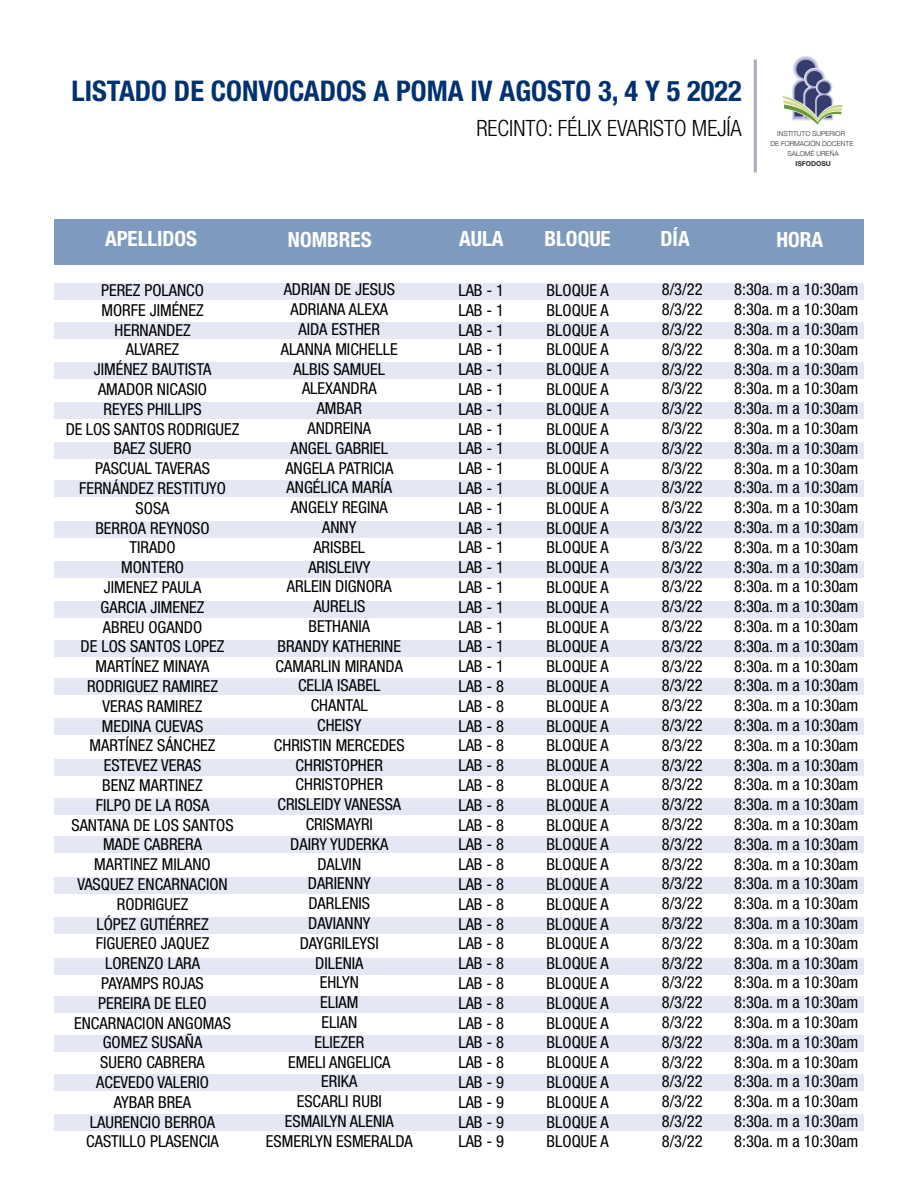
<style>
.page{position:relative;width:918px;height:1188px;background:#fff}
.page>*{position:absolute;margin:0;border:0;box-sizing:border-box;transform-origin:0 0}
.t1{font:700 condensed 28.5px "Helvetica Neue LT Std";color:#003171}
.t2{font:300 condensed 22.5px "Helvetica Neue LT Std";color:#000}
.t3{font:700 condensed 21px "Helvetica Neue LT Std";color:#fff}
.t4{font:condensed 16.5px/19.8px "Helvetica Neue LT Std";color:#000;text-align:justify}
.t5{font:300 6.75px/9.9px "Helvetica Neue";color:#292929;text-align:center}
.t6{font:700 6.75px "Helvetica Neue";color:#292929}
</style>
<div class="page">
<hr style="left:754px;top:60px;width:3px;height:112px;background:#aaacbc">
<div style="left:54px;top:284px;width:810px;height:16px;background:#e5e8f4"></div>
<div style="left:54px;top:640px;width:810px;height:16px;background:#e5e8f4"></div>
<div style="left:54px;top:442px;width:810px;height:17px;background:#e5e8f4"></div>
<div style="left:54px;top:798px;width:810px;height:17px;background:#e5e8f4"></div>
<div style="left:54px;top:1036px;width:810px;height:16px;background:#e5e8f4"></div>
<div style="left:54px;top:322px;width:810px;height:16px;background:#e5e8f4"></div>
<div style="left:54px;top:678px;width:810px;height:17px;background:#e5e8f4"></div>
<div style="left:54px;top:480px;width:810px;height:17px;background:#e5e8f4"></div>
<div style="left:54px;top:837px;width:810px;height:16px;background:#e5e8f4"></div>
<div style="left:54px;top:1074px;width:810px;height:16px;background:#e5e8f4"></div>
<div style="left:54px;top:362px;width:810px;height:17px;background:#e5e8f4"></div>
<div style="left:54px;top:719px;width:810px;height:16px;background:#e5e8f4"></div>
<div style="left:54px;top:521px;width:810px;height:16px;background:#e5e8f4"></div>
<div style="left:54px;top:877px;width:810px;height:17px;background:#e5e8f4"></div>
<div style="left:54px;top:1114px;width:810px;height:17px;background:#e5e8f4"></div>
<div style="left:54px;top:403px;width:810px;height:16px;background:#e5e8f4"></div>
<div style="left:54px;top:759px;width:810px;height:17px;background:#e5e8f4"></div>
<div style="left:54px;top:996px;width:810px;height:17px;background:#e5e8f4"></div>
<div style="left:54px;top:561px;width:810px;height:17px;background:#e5e8f4"></div>
<div style="left:54px;top:918px;width:810px;height:16px;background:#e5e8f4"></div>
<div style="left:54px;top:602px;width:810px;height:16px;background:#e5e8f4"></div>
<div style="left:54px;top:958px;width:810px;height:16px;background:#e5e8f4"></div>
<svg style="left:783px;top:56px;width:60px;height:69px"></svg>
<div style="left:54px;top:219px;width:810px;height:45px;background:#7e9abf"></div>
<h1 class="t1" style="left:72px;top:74px;width:672px">LISTADO DE CONVOCADOS A POMA IV AGOSTO 3, 4 Y 5 2022</h1>
<h2 class="t2" style="left:476px;top:115px;width:267px">RECINTO: FÉLIX EVARISTO MEJÍA</h2>
<p class="t5" style="left:770px;top:128px;width:84px">INSTITUTO SUPERIOR<br>DE FORMACIÓN DOCENTE<br>SALOMÉ UREÑA</p>
<p class="t6" style="left:795px;top:158px;width:37px">ISFODOSU</p>
<p class="t3" style="left:105px;top:226px;width:94px">APELLIDOS</p>
<p class="t3" style="left:288px;top:226px;width:85px">NOMBRES</p>
<p class="t3" style="left:459px;top:226px;width:46px">AULA</p>
<p class="t3" style="left:545px;top:226px;width:68px">BLOQUE</p>
<p class="t3" style="left:661px;top:226px;width:31px">DÍA</p>
<p class="t3" style="left:776px;top:226px;width:48px">HORA</p>
<p class="t4" style="left:66px;top:280px;width:175px;text-align:center">PEREZ POLANCO<br>MORFE JIMÉNEZ<br>HERNANDEZ<br>ALVAREZ<br>JIMÉNEZ BAUTISTA<br>AMADOR NICASIO<br>REYES PHILLIPS<br>DE LOS SANTOS RODRIGUEZ<br>BAEZ SUERO<br>PASCUAL TAVERAS<br>FERNÁNDEZ RESTITUYO<br>SOSA<br>BERROA REYNOSO<br>TIRADO<br>MONTERO<br>JIMENEZ PAULA<br>GARCIA JIMENEZ<br>ABREU OGANDO<br>DE LOS SANTOS LOPEZ<br>MARTÍNEZ MINAYA<br>RODRIGUEZ RAMIREZ<br>VERAS RAMIREZ<br>MEDINA CUEVAS<br>MARTÍNEZ SÁNCHEZ<br>ESTEVEZ VERAS<br>BENZ MARTINEZ<br>FILPO DE LA ROSA<br>SANTANA DE LOS SANTOS<br>MADE CABRERA<br>MARTINEZ MILANO<br>VASQUEZ ENCARNACION<br>RODRIGUEZ<br>LÓPEZ GUTIÉRREZ<br>FIGUEREO JAQUEZ<br>LORENZO LARA<br>PAYAMPS ROJAS<br>PEREIRA DE ELEO<br>ENCARNACION ANGOMAS<br>GOMEZ SUSAÑA<br>SUERO CABRERA<br>ACEVEDO VALERIO<br>AYBAR BREA<br>LAURENCIO BERROA<br>CASTILLO PLASENCIA</p>
<p class="t4" style="left:266px;top:280px;width:148px;text-align:center">ADRIAN DE JESUS<br>ADRIANA ALEXA<br>AIDA ESTHER<br>ALANNA MICHELLE<br>ALBIS SAMUEL<br>ALEXANDRA<br>AMBAR<br>ANDREINA<br>ANGEL GABRIEL<br>ANGELA PATRICIA<br>ANGÉLICA MARÍA<br>ANGELY REGINA<br>ANNY<br>ARISBEL<br>ARISLEIVY<br>ARLEIN DIGNORA<br>AURELIS<br>BETHANIA<br>BRANDY KATHERINE<br>CAMARLIN MIRANDA<br>CELIA ISABEL<br>CHANTAL<br>CHEISY<br>CHRISTIN MERCEDES<br>CHRISTOPHER<br>CHRISTOPHER<br>CRISLEIDY VANESSA<br>CRISMAYRI<br>DAIRY YUDERKA<br>DALVIN<br>DARIENNY<br>DARLENIS<br>DAVIANNY<br>DAYGRILEYSI<br>DILENIA<br>EHLYN<br>ELIAM<br>ELIAN<br>ELIEZER<br>EMELI ANGELICA<br>ERIKA<br>ESCARLI RUBI<br>ESMAILYN ALENIA<br>ESMERLYN ESMERALDA</p>
<p class="t4" style="left:458px;top:280px;width:47px">LAB - 1<br>LAB - 1<br>LAB - 1<br>LAB - 1<br>LAB - 1<br>LAB - 1<br>LAB - 1<br>LAB - 1<br>LAB - 1<br>LAB - 1<br>LAB - 1<br>LAB - 1<br>LAB - 1<br>LAB - 1<br>LAB - 1<br>LAB - 1<br>LAB - 1<br>LAB - 1<br>LAB - 1<br>LAB - 1<br>LAB - 8<br>LAB - 8<br>LAB - 8<br>LAB - 8<br>LAB - 8<br>LAB - 8<br>LAB - 8<br>LAB - 8<br>LAB - 8<br>LAB - 8<br>LAB - 8<br>LAB - 8<br>LAB - 8<br>LAB - 8<br>LAB - 8<br>LAB - 8<br>LAB - 8<br>LAB - 8<br>LAB - 8<br>LAB - 8<br>LAB - 9<br>LAB - 9<br>LAB - 9<br>LAB - 9</p>
<p class="t4" style="left:547px;top:280px;width:64px">BLOQUE A BLOQUE A BLOQUE A BLOQUE A BLOQUE A BLOQUE A BLOQUE A BLOQUE A BLOQUE A BLOQUE A BLOQUE A BLOQUE A BLOQUE A BLOQUE A BLOQUE A BLOQUE A BLOQUE A BLOQUE A BLOQUE A BLOQUE A BLOQUE A BLOQUE A BLOQUE A BLOQUE A BLOQUE A BLOQUE A BLOQUE A BLOQUE A BLOQUE A BLOQUE A BLOQUE A BLOQUE A BLOQUE A BLOQUE A BLOQUE A BLOQUE A BLOQUE A BLOQUE A BLOQUE A BLOQUE A BLOQUE A BLOQUE A BLOQUE A BLOQUE A</p>
<p class="t4" style="left:662px;top:280px;width:42px">8/3/22<br>8/3/22<br>8/3/22<br>8/3/22<br>8/3/22<br>8/3/22<br>8/3/22<br>8/3/22<br>8/3/22<br>8/3/22<br>8/3/22<br>8/3/22<br>8/3/22<br>8/3/22<br>8/3/22<br>8/3/22<br>8/3/22<br>8/3/22<br>8/3/22<br>8/3/22<br>8/3/22<br>8/3/22<br>8/3/22<br>8/3/22<br>8/3/22<br>8/3/22<br>8/3/22<br>8/3/22<br>8/3/22<br>8/3/22<br>8/3/22<br>8/3/22<br>8/3/22<br>8/3/22<br>8/3/22<br>8/3/22<br>8/3/22<br>8/3/22<br>8/3/22<br>8/3/22<br>8/3/22<br>8/3/22<br>8/3/22<br>8/3/22</p>
<p class="t4" style="left:734px;top:280px;width:126px">8:30a. m a 10:30am 8:30a. m a 10:30am 8:30a. m a 10:30am 8:30a. m a 10:30am 8:30a. m a 10:30am 8:30a. m a 10:30am 8:30a. m a 10:30am 8:30a. m a 10:30am 8:30a. m a 10:30am 8:30a. m a 10:30am 8:30a. m a 10:30am 8:30a. m a 10:30am 8:30a. m a 10:30am 8:30a. m a 10:30am 8:30a. m a 10:30am 8:30a. m a 10:30am 8:30a. m a 10:30am 8:30a. m a 10:30am 8:30a. m a 10:30am 8:30a. m a 10:30am 8:30a. m a 10:30am 8:30a. m a 10:30am 8:30a. m a 10:30am 8:30a. m a 10:30am 8:30a. m a 10:30am 8:30a. m a 10:30am 8:30a. m a 10:30am 8:30a. m a 10:30am 8:30a. m a 10:30am 8:30a. m a 10:30am 8:30a. m a 10:30am 8:30a. m a 10:30am 8:30a. m a 10:30am 8:30a. m a 10:30am 8:30a. m a 10:30am 8:30a. m a 10:30am 8:30a. m a 10:30am 8:30a. m a 10:30am 8:30a. m a 10:30am 8:30a. m a 10:30am 8:30a. m a 10:30am 8:30a. m a 10:30am 8:30a. m a 10:30am 8:30a. m a 10:30am</p>
</div>
